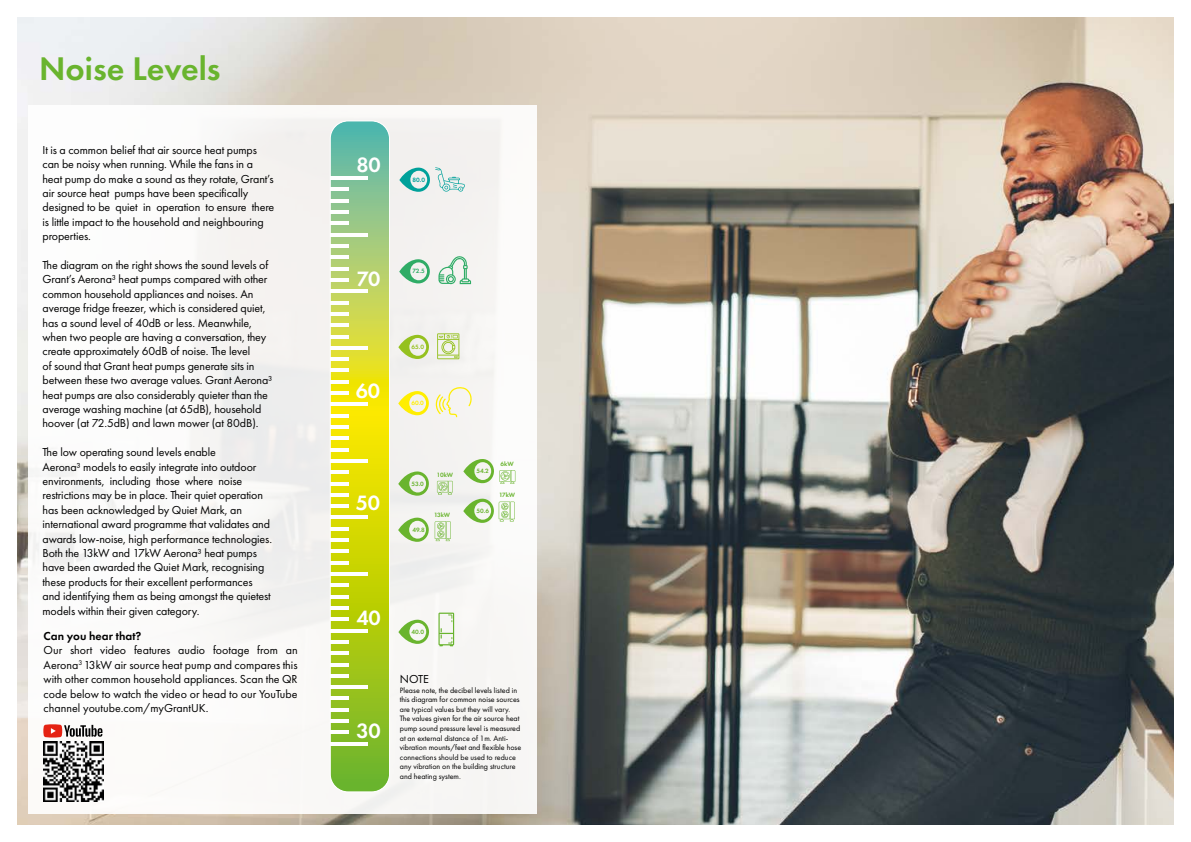
<style>
.page{position:relative;width:1191px;height:842px;background:#fff}
.page>*{position:absolute;margin:0;border:0;box-sizing:border-box;transform-origin:0 0}
.t1{font:600 34px "Futura PT";color:#69b42e}
.t2{font:600 21.6px "Futura PT";color:#fff}
.t3{font:12px/14.4px "Futura PT";letter-spacing:-.01em;color:#000}
.t4{font:600 12px "Futura PT";color:#000}
.t5{font:8px/9.6px "Futura PT";color:#000}
.t6{font:600 6.4px "Futura PT";letter-spacing:-.01em;color:#69b42e}
.t7{font:600 6.4px "Futura PT";color:#fe0}
.t8{font:600 6.4px "Futura PT";color:#95c11f}
.t9{font:600 6.4px "Futura PT";color:#2fac66}
.t10{font:600 6.4px "Futura PT";color:#00a19a}
</style>
<div class="page">
<img style="left:17px;top:17px;width:1157px;height:808px">
<div style="left:28px;top:105px;width:509px;height:709px;background:#f9f8f7"></div>
<svg style="left:332px;top:122px;width:56px;height:668px;background:#b5d03b"></svg>
<div style="left:330px;top:120px;width:60px;height:672px;border:1px solid #fff;border-radius:18px"></div>
<hr style="left:330px;top:742px;width:38px;height:3px;background:#fff">
<hr style="left:330px;top:731px;width:19px;height:3px;background:#fff">
<hr style="left:330px;top:719px;width:19px;height:4px;background:#fff">
<hr style="left:330px;top:708px;width:19px;height:3px;background:#fff">
<hr style="left:330px;top:697px;width:19px;height:3px;background:#fff">
<hr style="left:330px;top:686px;width:38px;height:3px;background:#fff">
<hr style="left:330px;top:674px;width:19px;height:3px;background:#fff">
<hr style="left:330px;top:663px;width:19px;height:3px;background:#fff">
<hr style="left:330px;top:652px;width:19px;height:3px;background:#fff">
<hr style="left:330px;top:640px;width:19px;height:3px;background:#fff">
<hr style="left:330px;top:629px;width:38px;height:3px;background:#fff">
<hr style="left:330px;top:618px;width:19px;height:3px;background:#fff">
<hr style="left:330px;top:606px;width:19px;height:3px;background:#fff">
<hr style="left:330px;top:595px;width:19px;height:3px;background:#fff">
<hr style="left:330px;top:584px;width:19px;height:3px;background:#fff">
<hr style="left:330px;top:572px;width:38px;height:3px;background:#fff">
<hr style="left:330px;top:561px;width:19px;height:3px;background:#fff">
<hr style="left:330px;top:550px;width:19px;height:3px;background:#fff">
<hr style="left:330px;top:539px;width:19px;height:3px;background:#fff">
<hr style="left:330px;top:527px;width:19px;height:3px;background:#fff">
<hr style="left:330px;top:516px;width:38px;height:3px;background:#fff">
<hr style="left:330px;top:505px;width:19px;height:3px;background:#fff">
<hr style="left:330px;top:493px;width:19px;height:3px;background:#fff">
<hr style="left:330px;top:482px;width:19px;height:3px;background:#fff">
<hr style="left:330px;top:471px;width:19px;height:3px;background:#fff">
<hr style="left:330px;top:459px;width:38px;height:3px;background:#fff">
<hr style="left:330px;top:448px;width:19px;height:3px;background:#fff">
<hr style="left:330px;top:437px;width:19px;height:3px;background:#fff">
<hr style="left:330px;top:425px;width:19px;height:3px;background:#fff">
<hr style="left:330px;top:414px;width:19px;height:3px;background:#fff">
<hr style="left:330px;top:403px;width:38px;height:3px;background:#fff">
<hr style="left:330px;top:392px;width:19px;height:3px;background:#fff">
<hr style="left:330px;top:380px;width:19px;height:3px;background:#fff">
<hr style="left:330px;top:369px;width:19px;height:3px;background:#fff">
<hr style="left:330px;top:358px;width:19px;height:3px;background:#fff">
<hr style="left:330px;top:346px;width:38px;height:3px;background:#fff">
<hr style="left:330px;top:335px;width:19px;height:3px;background:#fff">
<hr style="left:330px;top:324px;width:19px;height:3px;background:#fff">
<hr style="left:330px;top:312px;width:19px;height:3px;background:#fff">
<hr style="left:330px;top:301px;width:19px;height:3px;background:#fff">
<hr style="left:330px;top:290px;width:38px;height:3px;background:#fff">
<hr style="left:330px;top:278px;width:19px;height:3px;background:#fff">
<hr style="left:330px;top:267px;width:19px;height:3px;background:#fff">
<hr style="left:330px;top:256px;width:19px;height:3px;background:#fff">
<hr style="left:330px;top:244px;width:19px;height:4px;background:#fff">
<hr style="left:330px;top:233px;width:38px;height:3px;background:#fff">
<hr style="left:330px;top:222px;width:19px;height:3px;background:#fff">
<hr style="left:330px;top:211px;width:19px;height:3px;background:#fff">
<hr style="left:330px;top:199px;width:19px;height:3px;background:#fff">
<hr style="left:330px;top:188px;width:19px;height:3px;background:#fff">
<hr style="left:330px;top:177px;width:38px;height:3px;background:#fff">
<svg style="left:438px;top:613px;width:16px;height:33px"></svg>
<svg style="left:398px;top:619px;width:31px;height:25px"></svg>
<svg style="left:436px;top:387px;width:36px;height:30px"></svg>
<svg style="left:398px;top:391px;width:31px;height:25px"></svg>
<svg style="left:437px;top:333px;width:22px;height:26px"></svg>
<svg style="left:398px;top:334px;width:31px;height:25px"></svg>
<svg style="left:438px;top:256px;width:33px;height:28px"></svg>
<svg style="left:399px;top:259px;width:31px;height:25px"></svg>
<svg style="left:399px;top:167px;width:66px;height:25px"></svg>
<svg style="left:463px;top:498px;width:52px;height:25px"></svg>
<svg style="left:437px;top:481px;width:16px;height:14px"></svg>
<svg style="left:398px;top:471px;width:31px;height:25px"></svg>
<svg style="left:463px;top:459px;width:52px;height:25px"></svg>
<svg style="left:435px;top:521px;width:16px;height:20px"></svg>
<svg style="left:398px;top:517px;width:31px;height:25px"></svg>
<img style="left:44px;top:742px;width:59px;height:59px">
<svg style="left:43px;top:724px;width:59px;height:13px"></svg>
<h1 class="t1" style="left:39px;top:54px;width:183px">Noise Levels</h1>
<p class="t3" style="left:43px;top:143px;width:233px">It is a common belief that air source heat pumps can be noisy when running. While the fans in a heat pump do make a sound as they rotate, Grant’s air source heat pumps have been specifically designed to be quiet in operation to ensure there is little impact to the household and neighbouring properties.</p>
<p class="t3" style="left:43px;top:259px;width:231px">The diagram on the right shows the sound levels of Grant’s Aerona³ heat pumps compared with other common household appliances and noises. An average fridge freezer, which is considered quiet, has a sound level of 40dB or less. Meanwhile, when two people are having a conversation, they create approximately 60dB of noise. The level<br>of sound that Grant heat pumps generate sits in between these two average values. Grant Aerona³ heat pumps are also considerably quieter than the average washing machine (at 65dB), household hoover (at 72.5dB) and lawn mower (at 80dB).</p>
<p class="t3" style="left:43px;top:446px;width:231px">The low operating sound levels enable<br>Aerona³ models to easily integrate into outdoor environments, including those where noise restrictions may be in place. Their quiet operation has been acknowledged by Quiet Mark, an international award programme that validates and awards low-noise, high performance technologies.<br>Both the 13kW and 17kW Aerona³ heat pumps have been awarded the Quiet Mark, recognising these products for their excellent performances and identifying them as being amongst the quietest models within their given category.</p>
<p class="t4" style="left:44px;top:631px;width:99px">Can you hear that?</p>
<p class="t3" style="left:44px;top:644px;width:256px;text-align:justify">Our short video features audio footage from an Aerona<sup>3</sup> 13kW air source heat pump and compares this with other common household appliances. Scan the QR code below to watch the video or head to our YouTube channel youtube.com/myGrantUK.</p>
<h2 class="t2" style="left:356px;top:152px;width:26px">80</h2>
<p class="t10" style="left:412px;top:176px;width:14px">80.0</p>
<h2 class="t2" style="left:357px;top:266px;width:25px">70</h2>
<h2 class="t2" style="left:356px;top:378px;width:26px">60</h2>
<h2 class="t2" style="left:356px;top:490px;width:26px">50</h2>
<p class="t9" style="left:412px;top:267px;width:14px">72.5</p>
<p class="t8" style="left:411px;top:343px;width:14px">65.0</p>
<p class="t7" style="left:411px;top:399px;width:14px">60.0</p>
<p class="t6" style="left:411px;top:480px;width:14px">53.0</p>
<p class="t6" style="left:412px;top:526px;width:14px">49.8</p>
<p class="t6" style="left:437px;top:471px;width:18px">10kW</p>
<p class="t6" style="left:434px;top:511px;width:18px">13kW</p>
<p class="t6" style="left:476px;top:467px;width:14px">54.2</p>
<p class="t6" style="left:476px;top:507px;width:14px">50.6</p>
<p class="t6" style="left:500px;top:460px;width:15px">6kW</p>
<p class="t6" style="left:499px;top:491px;width:18px">17kW</p>
<h2 class="t2" style="left:356px;top:605px;width:26px">40</h2>
<h2 class="t2" style="left:356px;top:717px;width:26px">30</h2>
<p class="t6" style="left:411px;top:628px;width:14px">40.0</p>
<p class="t3" style="left:400px;top:673px;width:31px">NOTE</p>
<p class="t5" style="left:400px;top:686px;width:123px">Please note, the decibel levels listed in this diagram for common noise sources are typical values but they will vary.<br>The values given for the air source heat pump sound pressure level is measured at an external distance of 1m. Anti&shy;vibration mounts/feet and flexible hose connections should be used to reduce any vibration on the building structure and heating system.</p>
</div>
